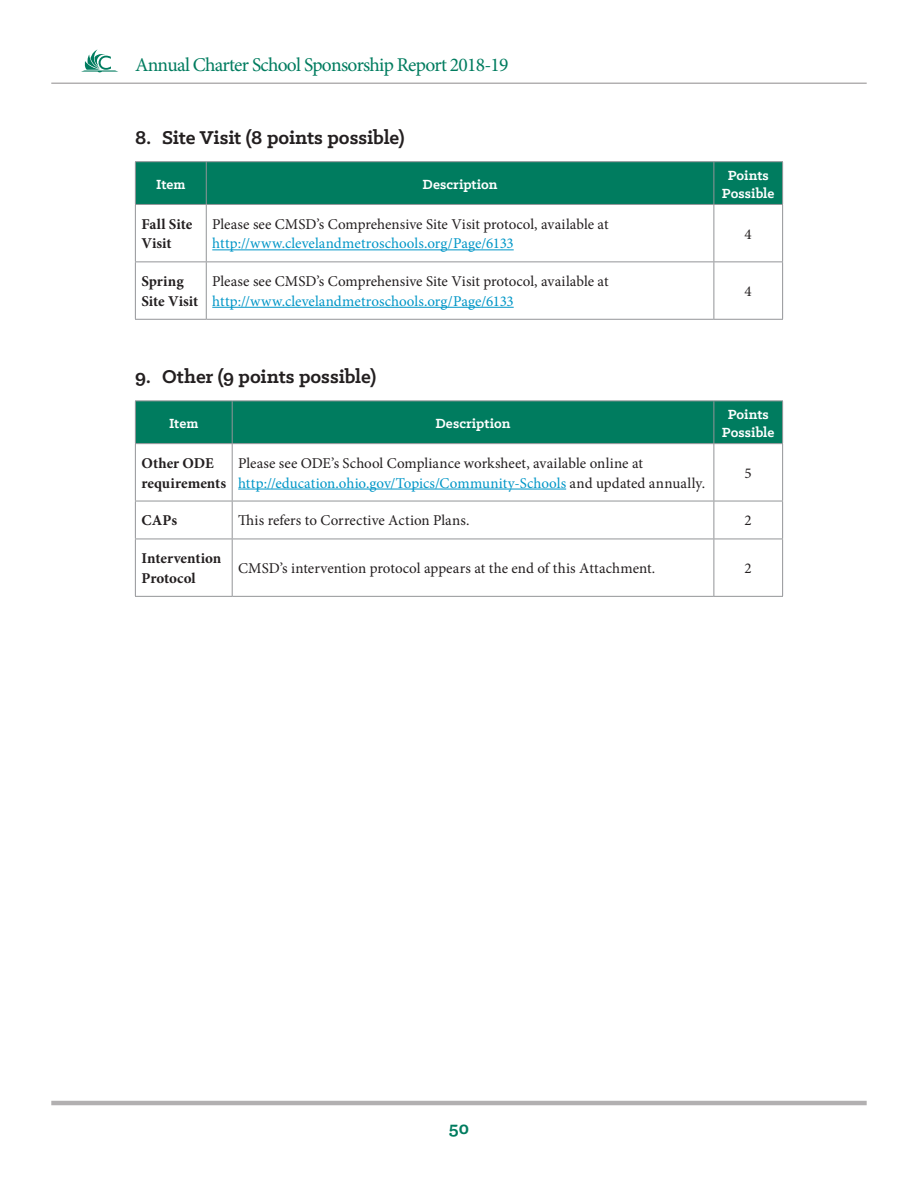
<style>
.page{position:relative;width:918px;height:1188px;background:#fff}
.page>*{position:absolute;margin:0;border:0;box-sizing:border-box;transform-origin:0 0}
.Appendix__Big_Header{font:700 21px "Klinic Slab";color:#231f20}
.t1{font:19.5px "Minion Pro";letter-spacing:-.04em;color:#007c5f}
.t2{font:700 19.5px "Klinic Slab";color:#007c5f}
.Text__Copy{font:15px/19.5px "Minion Pro";color:#231f20}
.Text__Copy-2{font:700 15px/19.5px "Minion Pro";color:#231f20}
.Text__Copy-3{font:700 15px/18px "Klinic Slab";letter-spacing:-.005em;color:#fff;text-align:center}
.s1{color:#0096c7}
</style>
<div class="page">
<hr style="left:51px;top:1101px;width:816px;height:4px;background:#b2b0b1">
<hr style="left:51px;top:83px;width:816px;height:1px;background:#231f20">
<svg style="left:81px;top:49px;width:37px;height:23px"></svg>
<div style="left:136px;top:162px;width:646px;height:42px;background:#007c5f"></div>
<svg style="left:136px;top:205px;width:646px;height:114px"></svg>
<hr style="left:135px;top:161px;width:71px;height:1px;background:#939598">
<hr style="left:135px;top:162px;width:1px;height:42px;background:#939598">
<hr style="left:206px;top:161px;width:508px;height:1px;background:#939598">
<hr style="left:206px;top:162px;width:1px;height:42px;background:#939598">
<hr style="left:714px;top:161px;width:69px;height:1px;background:#939598">
<hr style="left:714px;top:162px;width:1px;height:42px;background:#939598">
<hr style="left:782px;top:162px;width:1px;height:42px;background:#939598">
<hr style="left:135px;top:204px;width:71px;height:1px;background:#939598">
<hr style="left:135px;top:205px;width:1px;height:56px;background:#939598">
<hr style="left:206px;top:204px;width:508px;height:1px;background:#939598">
<hr style="left:206px;top:205px;width:1px;height:56px;background:#939598">
<hr style="left:714px;top:204px;width:69px;height:1px;background:#939598">
<hr style="left:714px;top:205px;width:1px;height:56px;background:#939598">
<hr style="left:782px;top:205px;width:1px;height:56px;background:#939598">
<hr style="left:135px;top:261px;width:71px;height:1px;background:#939598">
<hr style="left:135px;top:262px;width:1px;height:57px;background:#939598">
<hr style="left:206px;top:261px;width:508px;height:1px;background:#939598">
<hr style="left:206px;top:262px;width:1px;height:57px;background:#939598">
<hr style="left:714px;top:261px;width:69px;height:1px;background:#939598">
<hr style="left:714px;top:262px;width:1px;height:57px;background:#939598">
<hr style="left:782px;top:262px;width:1px;height:57px;background:#939598">
<hr style="left:135px;top:319px;width:71px;height:1px;background:#939598">
<hr style="left:206px;top:319px;width:508px;height:1px;background:#939598">
<hr style="left:714px;top:319px;width:69px;height:1px;background:#939598">
<hr style="left:212px;top:249px;width:302px;height:1px;background:#0096c7">
<hr style="left:212px;top:307px;width:302px;height:1px;background:#0096c7">
<div style="left:136px;top:402px;width:646px;height:41px;background:#007c5f"></div>
<svg style="left:136px;top:444px;width:646px;height:152px"></svg>
<hr style="left:135px;top:401px;width:97px;height:1px;background:#939598">
<hr style="left:135px;top:401px;width:1px;height:42px;background:#939598">
<hr style="left:232px;top:401px;width:482px;height:1px;background:#939598">
<hr style="left:232px;top:401px;width:1px;height:42px;background:#939598">
<hr style="left:714px;top:401px;width:69px;height:1px;background:#939598">
<hr style="left:714px;top:401px;width:1px;height:42px;background:#939598">
<hr style="left:782px;top:401px;width:1px;height:42px;background:#939598">
<hr style="left:135px;top:443px;width:97px;height:1px;background:#939598">
<hr style="left:135px;top:444px;width:1px;height:57px;background:#939598">
<hr style="left:232px;top:443px;width:482px;height:1px;background:#939598">
<hr style="left:232px;top:444px;width:1px;height:57px;background:#939598">
<hr style="left:714px;top:443px;width:69px;height:1px;background:#939598">
<hr style="left:714px;top:444px;width:1px;height:57px;background:#939598">
<hr style="left:782px;top:444px;width:1px;height:57px;background:#939598">
<hr style="left:135px;top:501px;width:97px;height:1px;background:#939598">
<hr style="left:135px;top:501px;width:1px;height:38px;background:#939598">
<hr style="left:232px;top:501px;width:482px;height:1px;background:#939598">
<hr style="left:232px;top:501px;width:1px;height:38px;background:#939598">
<hr style="left:714px;top:501px;width:69px;height:1px;background:#939598">
<hr style="left:714px;top:501px;width:1px;height:38px;background:#939598">
<hr style="left:782px;top:501px;width:1px;height:38px;background:#939598">
<hr style="left:135px;top:539px;width:97px;height:1px;background:#939598">
<hr style="left:135px;top:539px;width:1px;height:57px;background:#939598">
<hr style="left:232px;top:539px;width:482px;height:1px;background:#939598">
<hr style="left:232px;top:539px;width:1px;height:57px;background:#939598">
<hr style="left:714px;top:539px;width:69px;height:1px;background:#939598">
<hr style="left:714px;top:539px;width:1px;height:57px;background:#939598">
<hr style="left:782px;top:539px;width:1px;height:57px;background:#939598">
<hr style="left:135px;top:596px;width:97px;height:1px;background:#939598">
<hr style="left:232px;top:596px;width:482px;height:1px;background:#939598">
<hr style="left:714px;top:596px;width:69px;height:1px;background:#939598">
<hr style="left:238px;top:489px;width:328px;height:1px;background:#0096c7">
<h2 class="t1" style="left:135px;top:52px;width:375px">Annual Charter School Sponsorship Report 2018-19</h2>
<p class="Appendix__Big_Header" style="left:135px;top:124px;width:271px">8. Site Visit (8 points possible)</p>
<p class="Text__Copy-3" style="left:156px;top:175px;width:31px">Item</p>
<p class="Text__Copy-3" style="left:422px;top:175px;width:77px">Description</p>
<p class="Text__Copy-3" style="left:722px;top:166px;width:54px">Points<br>Possible</p>
<p class="Text__Copy-2" style="left:141px;top:214px;width:53px">Fall Site<br>Visit</p>
<p class="Text__Copy" style="left:212px;top:214px;width:398px">Please see CMSD’s Comprehensive Site Visit protocol, available at <span class="s1">http://www.clevelandmetroschools.org/Page/6133</span></p>
<p class="Text__Copy" style="left:745px;top:224px;width:9px">4</p>
<p class="Text__Copy-2" style="left:141px;top:272px;width:58px">Spring<br>Site Visit</p>
<p class="Text__Copy" style="left:212px;top:272px;width:398px">Please see CMSD’s Comprehensive Site Visit protocol, available at <span class="s1">http://www.clevelandmetroschools.org/Page/6133</span></p>
<p class="Text__Copy" style="left:745px;top:282px;width:9px">4</p>
<p class="Appendix__Big_Header" style="left:135px;top:363px;width:243px">9. Other (9 points possible)</p>
<p class="Text__Copy-3" style="left:169px;top:414px;width:31px">Item</p>
<p class="Text__Copy-3" style="left:435px;top:414px;width:77px">Description</p>
<p class="Text__Copy-3" style="left:722px;top:405px;width:54px">Points<br>Possible</p>
<p class="Text__Copy-2" style="left:141px;top:453px;width:86px">Other ODE requirements</p>
<p class="Text__Copy" style="left:238px;top:454px;width:468px">Please see ODE’s School Compliance worksheet, available online at <span class="s1">http://education.ohio.gov/Topics/Community-Schools</span> and updated annually.</p>
<p class="Text__Copy" style="left:745px;top:463px;width:9px">5</p>
<p class="Text__Copy-2" style="left:141px;top:511px;width:37px">CAPs</p>
<p class="Text__Copy" style="left:238px;top:511px;width:233px">This refers to Corrective Action Plans.</p>
<p class="Text__Copy" style="left:745px;top:511px;width:9px">2</p>
<p class="Text__Copy-2" style="left:141px;top:549px;width:81px">Intervention<br>Protocol</p>
<p class="Text__Copy" style="left:238px;top:559px;width:419px">CMSD’s intervention protocol appears at the end of this Attachment.</p>
<p class="Text__Copy" style="left:745px;top:559px;width:9px">2</p>
<h2 class="t2" style="left:449px;top:1115px;width:22px">50</h2>
</div>
